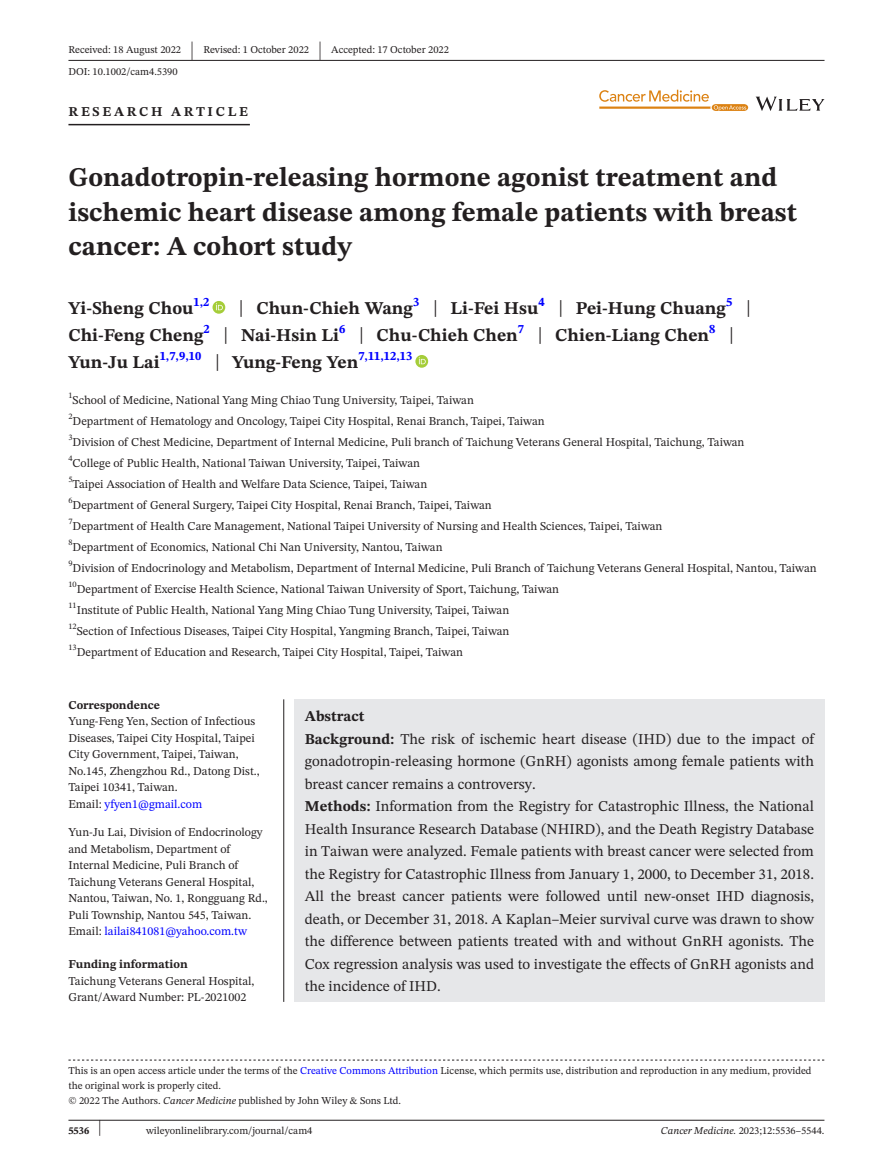
<style>
.page{position:relative;width:893px;height:1174px;background:#fff}
.page>*{position:absolute;margin:0;border:0;box-sizing:border-box;transform-origin:0 0}
.t1{font:700 27px/34.5px "STIX Two Text";color:#231f20}
.t2{font:25.65px "STIX Two Text";color:#231f20;scale:.49 1}
.t3{font:700 18px/27px "STIX Two Text";color:#231f20}
.t4{font:15px/22.5px "STIX Two Text";color:#231f20}
.t5{font:700 13.5px "STIX Two Text";letter-spacing:.2em;color:#231f20}
.t6{font:12px/16.5px "STIX Two Text";color:#231f20}
.t7{font:700 12px "STIX Two Text";color:#231f20}
.t8{font:10.5px/15px "STIX Two Text";color:#231f20}
.t9{font:700 10.5px "STIX Two Text";color:#231f20}
.t10{font:8.4px "STIX Two Text";color:#231f20}
.s1{font-weight:400;font-size:23.4px}
.s2{color:#00f}
.s3{font-weight:700}
.s4{font-style:italic}
.s5{font-weight:400;font-size:22.2px}
</style>
<div class="page">
<hr style="left:68px;top:1119px;width:756px;height:1px;background:#231f20">
<svg style="left:756px;top:97px;width:68px;height:14px"></svg>
<svg style="left:599px;top:90px;width:149px;height:21px"></svg>
<hr style="left:68px;top:60px;width:756px;height:1px;background:#231f20">
<hr style="left:68px;top:124px;width:182px;height:1px;background:#231f20">
<svg style="left:213px;top:301px;width:12px;height:13px"></svg>
<svg style="left:216px;top:303px;width:7px;height:7px"></svg>
<svg style="left:415px;top:355px;width:13px;height:13px"></svg>
<svg style="left:419px;top:357px;width:7px;height:7px"></svg>
<svg style="left:68px;top:1059px;width:756px;height:1px"></svg>
<div style="left:294px;top:699px;width:530px;height:303px;background:#e6e7e9"></div>
<hr style="left:283px;top:699px;width:1px;height:303px;background:#231f20">
<p class="t8" style="left:68px;top:42px;width:114px">Received: 18 August 2022</p>
<h2 class="t2" style="left:191px;top:32px;width:8px">|</h2>
<p class="t8" style="left:203px;top:42px;width:107px">Revised: 1 October 2022</p>
<h2 class="t2" style="left:318px;top:32px;width:8px">|</h2>
<p class="t8" style="left:331px;top:42px;width:119px">Accepted: 17 October 2022</p>
<p class="t8" style="left:68px;top:64px;width:111px">DOI: 10.1002/cam4.5390</p>
<p class="t5" style="left:68px;top:101px;width:181px">RESEARCH ARTICLE</p>
<h1 class="t1" style="left:68px;top:161px;width:730px">Gonadotropin-releasing hormone agonist treatment and ischemic heart disease among female patients with breast cancer: A cohort study</h1>
<h3 class="t3" style="left:68px;top:295px;width:143px">Yi-Sheng Chou<sup>1,2</sup></h3>
<h3 class="t3" style="left:68px;top:295px;width:684px;text-indent:170px"><span class="s1">|</span> Chun-Chieh Wang<sup>3</sup> <span class="s1">|</span> Li-Fei Hsu<sup>4</sup> <span class="s1">|</span> Pei-Hung Chuang<sup>5</sup> <span class="s1">|<br></span>Chi-Feng Cheng<sup>2</sup> <span class="s1">|</span> Nai-Hsin Li<sup>6</sup> <span class="s1">|</span> Chu-Chieh Chen<sup>7</sup> <span class="s1">|</span> Chien-Liang Chen<sup>8</sup> <span class="s1">|<br></span>Yun-Ju Lai<sup>1,7,9,10</sup> <span class="s1">|</span> Yung-Feng Yen<sup>7,11,12,13</sup></h3>
<p class="t6" style="left:68px;top:391px;width:407px"><sup>1</sup>School of Medicine, National Yang Ming Chiao Tung University, Taipei, Taiwan</p>
<p class="t10" style="left:68px;top:410px;width:6px">2</p>
<p class="t6" style="left:73px;top:412px;width:474px">Department of Hematology and Oncology, Taipei City Hospital, Renai Branch, Taipei, Taiwan</p>
<p class="t10" style="left:68px;top:431px;width:6px">3</p>
<p class="t6" style="left:73px;top:433px;width:673px">Division of Chest Medicine, Department of Internal Medicine, Puli branch of Taichung Veterans General Hospital, Taichung, Taiwan</p>
<p class="t10" style="left:68px;top:452px;width:6px">4</p>
<p class="t6" style="left:73px;top:454px;width:349px">College of Public Health, National Taiwan University, Taipei, Taiwan</p>
<p class="t10" style="left:68px;top:473px;width:6px">5</p>
<p class="t6" style="left:73px;top:475px;width:356px">Taipei Association of Health and Welfare Data Science, Taipei, Taiwan</p>
<p class="t10" style="left:68px;top:494px;width:6px">6</p>
<p class="t6" style="left:73px;top:496px;width:421px">Department of General Surgery, Taipei City Hospital, Renai Branch, Taipei, Taiwan</p>
<p class="t10" style="left:68px;top:515px;width:6px">7</p>
<p class="t6" style="left:73px;top:517px;width:591px">Department of Health Care Management, National Taipei University of Nursing and Health Sciences, Taipei, Taiwan</p>
<p class="t10" style="left:68px;top:536px;width:6px">8</p>
<p class="t6" style="left:73px;top:538px;width:372px">Department of Economics, National Chi Nan University, Nantou, Taiwan</p>
<p class="t10" style="left:68px;top:557px;width:6px">9</p>
<p class="t6" style="left:73px;top:559px;width:746px">Division of Endocrinology and Metabolism, Department of Internal Medicine, Puli Branch of Taichung Veterans General Hospital, Nantou, Taiwan</p>
<p class="t10" style="left:68px;top:578px;width:10px">10</p>
<p class="t6" style="left:77px;top:580px;width:484px">Department of Exercise Health Science, National Taiwan University of Sport, Taichung, Taiwan</p>
<p class="t10" style="left:68px;top:599px;width:10px">11</p>
<p class="t6" style="left:77px;top:601px;width:434px">Institute of Public Health, National Yang Ming Chiao Tung University, Taipei, Taiwan</p>
<p class="t10" style="left:68px;top:620px;width:10px">12</p>
<p class="t6" style="left:77px;top:622px;width:434px">Section of Infectious Diseases, Taipei City Hospital, Yangming Branch, Taipei, Taiwan</p>
<p class="t10" style="left:68px;top:641px;width:10px">13</p>
<p class="t6" style="left:77px;top:643px;width:388px">Department of Education and Research, Taipei City Hospital, Taipei, Taiwan</p>
<p class="t7" style="left:68px;top:696px;width:93px">Correspondence</p>
<p class="t6" style="left:68px;top:712px;width:193px">Yung-Feng Yen, Section of Infectious Diseases, Taipei City Hospital, Taipei City Government, Taipei, Taiwan, No.145, Zhengzhou Rd., Datong Dist., Taipei 10341, Taiwan.<br>Email: <span class="s2">yfyen1@gmail.com</span></p>
<p class="t6" style="left:68px;top:823px;width:201px">Yun-Ju Lai, Division of Endocrinology and Metabolism, Department of Internal Medicine, Puli Branch of Taichung Veterans General Hospital, Nantou, Taiwan, No. 1, Rongguang Rd., Puli Township, Nantou 545, Taiwan.<br>Email: <span class="s2">lailai841081@yahoo.com.tw</span></p>
<p class="t7" style="left:68px;top:955px;width:121px">Funding information</p>
<p class="t6" style="left:68px;top:972px;width:187px">Taichung Veterans General Hospital,<br>Grant/Award Number: PL-2021002</p>
<p class="t4" style="left:305px;top:705px;width:511px"><span class="s3">Abstract<br>Background:</span> The risk of ischemic heart disease (IHD) due to the impact of gonadotropin-releasing hormone (GnRH) agonists among female patients with breast cancer remains a controversy.<br><span class="s3">Methods:</span> Information from the Registry for Catastrophic Illness, the National Health Insurance Research Database (NHIRD), and the Death Registry Database in Taiwan were analyzed. Female patients with breast cancer were selected from the Registry for Catastrophic Illness from January 1, 2000, to December 31, 2018.<br>All the breast cancer patients were followed until new-onset IHD diagnosis, death, or December 31, 2018. A Kaplan–Meier survival curve was drawn to show the difference between patients treated with and without GnRH agonists. The Cox regression analysis was used to investigate the effects of GnRH agonists and the incidence of IHD.</p>
<p class="t8" style="left:68px;top:1063px;width:745px">This is an open access article under the terms of the <span class="s2">Creative Commons Attribution</span> License, which permits use, distribution and reproduction in any medium, provided the original work is properly cited.<br>© 2022 The Authors. <span class="s4">Cancer Medicine</span> published by John Wiley &amp; Sons Ltd.</p>
<p class="t9" style="left:68px;top:1123px;width:35px">5536 <span class="s5">|</span></p>
<p class="t8" style="left:146px;top:1123px;width:168px">wileyonlinelibrary.com/journal/cam4</p>
<p class="t8" style="left:661px;top:1123px;width:165px"><span class="s4">Cancer Medicine.</span> 2023;12:5536–5544.</p>
</div>
